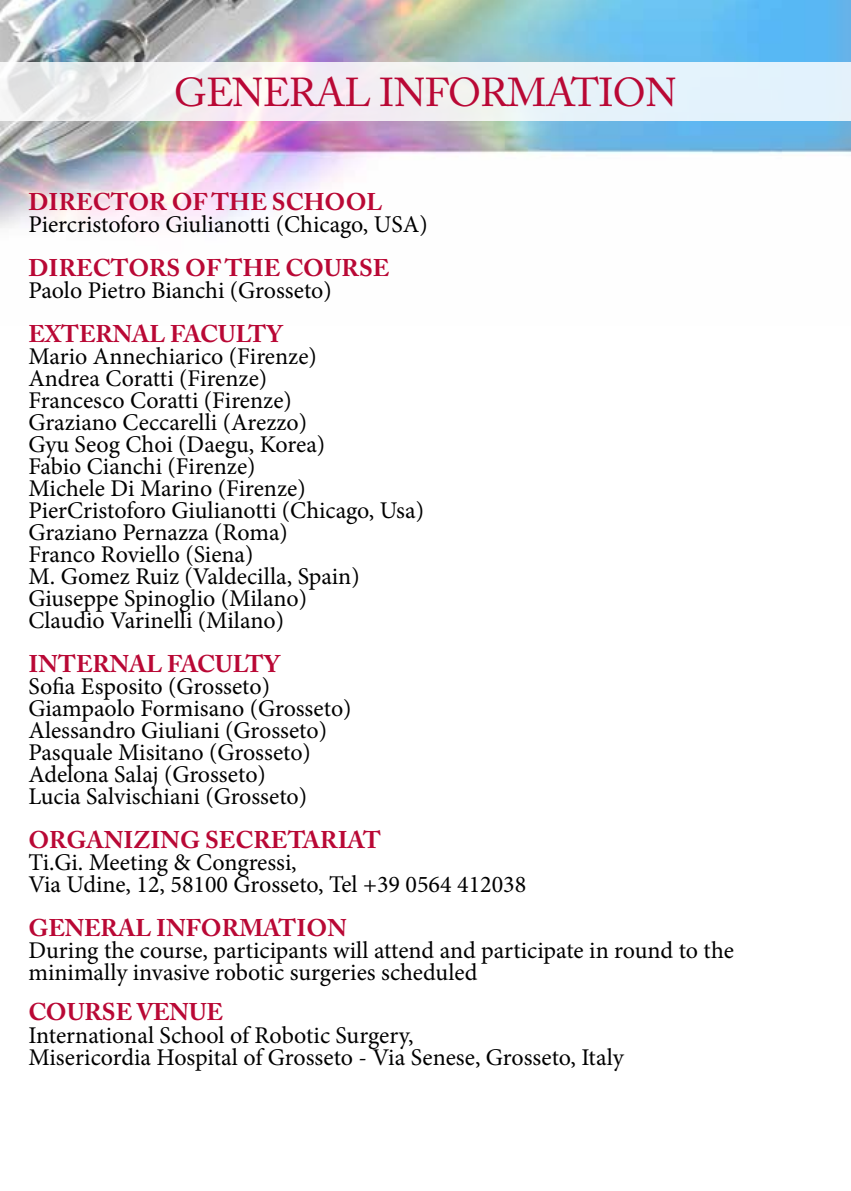
<style>
.page{position:relative;width:851px;height:1191px;background:#fff}
.page>*{position:absolute;margin:0;border:0;box-sizing:border-box;transform-origin:0 0}
.t1{font:40px "Adobe Caslon Pro";letter-spacing:-.02em;color:#b90835}
.t2{font:24px/22px "Minion Pro";color:#000}
.t3{font:700 24px "Adobe Caslon Pro";color:#b90835}
</style>
<div class="page">
<img style="left:0;top:0;width:850px;height:228px">
<svg style="left:0;top:62px;width:850px;height:58px;fill:#ecf2f5"></svg>
<h1 class="t1" style="left:174px;top:69px;width:504px">GENERAL INFORMATION</h1>
<p class="t3" style="left:28px;top:188px;width:355px">DIRECTOR OF THE SCHOOL</p>
<p class="t2" style="left:28px;top:213px;width:400px">Piercristoforo Giulianotti (Chicago, USA)</p>
<p class="t3" style="left:28px;top:254px;width:362px">DIRECTORS OF THE COURSE</p>
<p class="t2" style="left:28px;top:279px;width:305px">Paolo Pietro Bianchi (Grosseto)</p>
<p class="t3" style="left:28px;top:320px;width:255px">EXTERNAL FACULTY</p>
<p class="t2" style="left:28px;top:345px;width:397px">Mario Annechiarico (Firenze)<br>Andrea Coratti (Firenze)<br>Francesco Coratti (Firenze)<br>Graziano Ceccarelli (Arezzo)<br>Gyu Seog Choi (Daegu, Korea)<br>Fabio Cianchi (Firenze)<br>Michele Di Marino (Firenze)<br>PierCristoforo Giulianotti (Chicago, Usa)<br>Graziano Pernazza (Roma)<br>Franco Roviello (Siena)<br>M. Gomez Ruiz (Valdecilla, Spain)<br>Giuseppe Spinoglio (Milano)<br>Claudio Varinelli (Milano)</p>
<p class="t3" style="left:28px;top:650px;width:252px">INTERNAL FACULTY</p>
<p class="t2" style="left:28px;top:675px;width:325px">Sofia Esposito (Grosseto)<br>Giampaolo Formisano (Grosseto)<br>Alessandro Giuliani (Grosseto)<br>Pasquale Misitano (Grosseto)<br>Adelona Salaj (Grosseto)<br>Lucia Salvischiani (Grosseto)</p>
<p class="t3" style="left:28px;top:826px;width:354px">ORGANIZING SECRETARIAT</p>
<p class="t2" style="left:28px;top:852px;width:499px">Ti.Gi. Meeting &amp; Congressi,<br>Via Udine, 12, 58100 Grosseto, Tel +39 0564 412038</p>
<p class="t3" style="left:28px;top:914px;width:320px">GENERAL INFORMATION</p>
<p class="t2" style="left:28px;top:940px;width:707px">During the course, participants will attend and participate in round to the minimally invasive robotic surgeries scheduled</p>
<p class="t3" style="left:28px;top:998px;width:196px">COURSE VENUE</p>
<p class="t2" style="left:28px;top:1024px;width:596px">International School of Robotic Surgery,<br>Misericordia Hospital of Grosseto - Via Senese, Grosseto, Italy</p>
</div>
